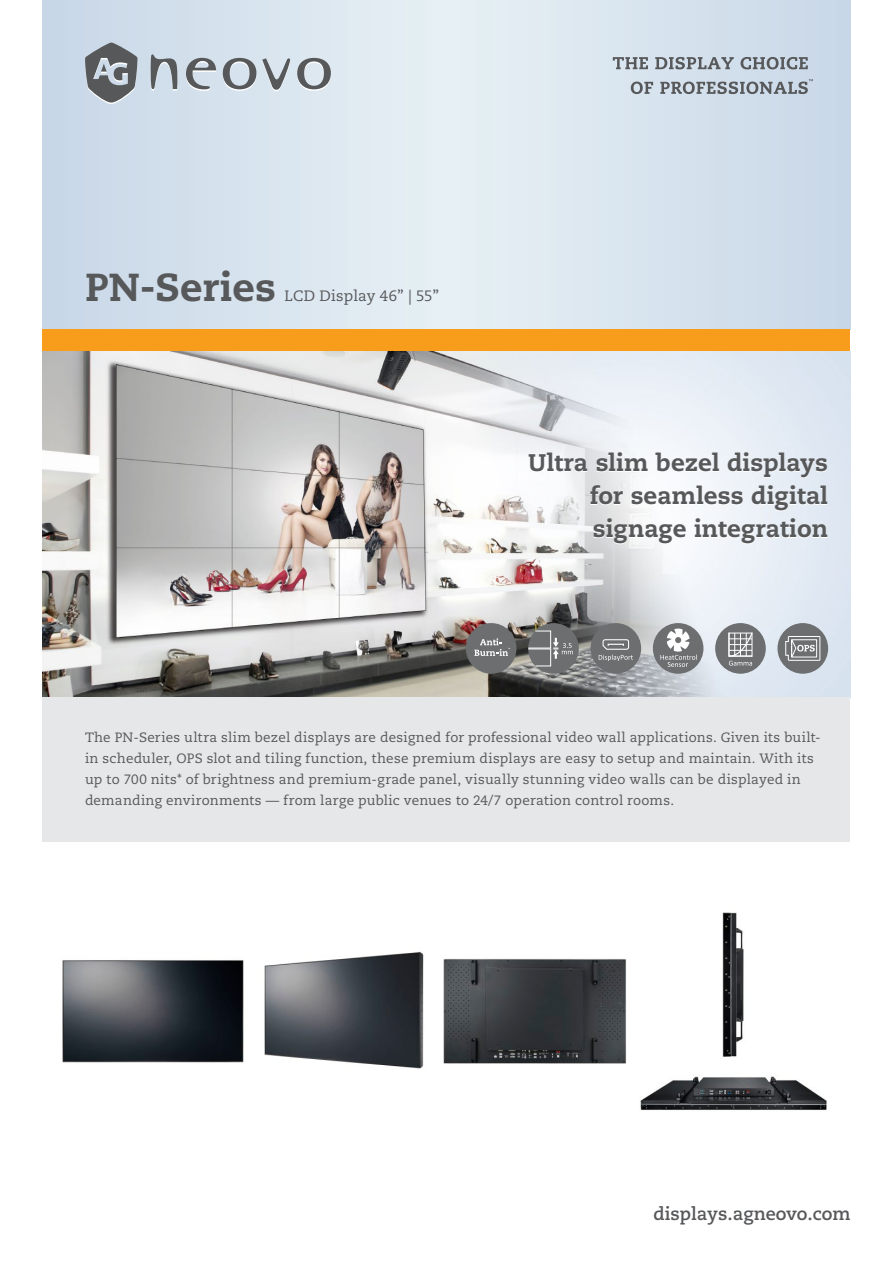
<style>
.page{position:relative;width:893px;height:1263px;background:#fff}
.page>*{position:absolute;margin:0;border:0;box-sizing:border-box;transform-origin:0 0}
.t1{font:800 39px "Caecilia LT Std";letter-spacing:.005em;color:#57585a}
.t2{font:800 24px/33px "Caecilia LT Std";color:#57585a;text-align:justify}
.t3{font:700 18px "Caecilia LT Std";color:#57585a}
.t4{font:15px "Caecilia LT Std";letter-spacing:.015em;color:#57585a}
.t5{font:13.5px/21px "Caecilia LT Std";letter-spacing:.015em;color:#57585a}
</style>
<div class="page">
<svg style="left:43px;top:0;width:807px;height:330px;background:#d7e3ed"></svg>
<div style="left:43px;top:330px;width:807px;height:21px;background:#f89c1c"></div>
<svg style="left:84px;top:43px;width:247px;height:61px;background:#b5bec6"></svg>
<svg style="left:613px;top:57px;width:35px;height:12px"></svg>
<svg style="left:655px;top:57px;width:79px;height:12px"></svg>
<svg style="left:740px;top:57px;width:68px;height:12px"></svg>
<svg style="left:631px;top:82px;width:22px;height:12px"></svg>
<svg style="left:660px;top:79px;width:153px;height:15px;background:#a2abb4"></svg>
<img style="left:43px;top:351px;width:807px;height:346px">
<div style="left:43px;top:697px;width:807px;height:145px;background:#e6e7e9"></div>
<img style="left:62px;top:960px;width:182px;height:103px">
<img style="left:264px;top:951px;width:160px;height:118px">
<img style="left:640px;top:1076px;width:187px;height:34px">
<img style="left:722px;top:912px;width:22px;height:145px">
<img style="left:443px;top:958px;width:183px;height:106px">
<div style="left:590px;top:623px;width:51px;height:51px;background:#6c6e70;border-radius:50%"></div>
<svg style="left:599px;top:639px;width:34px;height:22px"></svg>
<div style="left:466px;top:623px;width:50px;height:51px;background:#6c6e70;border-radius:50%"></div>
<svg style="left:474px;top:638px;width:36px;height:18px"></svg>
<div style="left:653px;top:623px;width:50px;height:51px;background:#6c6e70;border-radius:50%"></div>
<svg style="left:660px;top:628px;width:37px;height:39px"></svg>
<div style="left:715px;top:623px;width:51px;height:51px;background:#6c6e70;border-radius:50%"></div>
<svg style="left:728px;top:632px;width:25px;height:34px"></svg>
<div style="left:777px;top:623px;width:51px;height:51px;background:#6c6e70;border-radius:50%"></div>
<svg style="left:785px;top:636px;width:35px;height:25px"></svg>
<div style="left:528px;top:623px;width:51px;height:51px;background:#6c6e70;border-radius:50%"></div>
<svg style="left:528px;top:631px;width:45px;height:35px"></svg>
<p class="t1" style="left:85px;top:263px;width:192px">PN-Series</p>
<p class="t4" style="left:285px;top:287px;width:156px">LCD Display 46” | 55”</p>
<p class="t2" style="left:590px;top:446px;width:240px;text-indent:-62px">Ultra slim bezel displays for seamless digital signage integration</p>
<p class="t5" style="left:85px;top:727px;width:737px">The PN-Series ultra slim bezel displays are designed for professional video wall applications. Given its built&shy;in scheduler, OPS slot and tiling function, these premium displays are easy to setup and maintain. With its up to 700 nits* of brightness and premium-grade panel, visually stunning video walls can be displayed in demanding environments — from large public venues to 24/7 operation control rooms.</p>
<h3 class="t3" style="left:653px;top:1203px;width:199px">displays.agneovo.com</h3>
</div>
